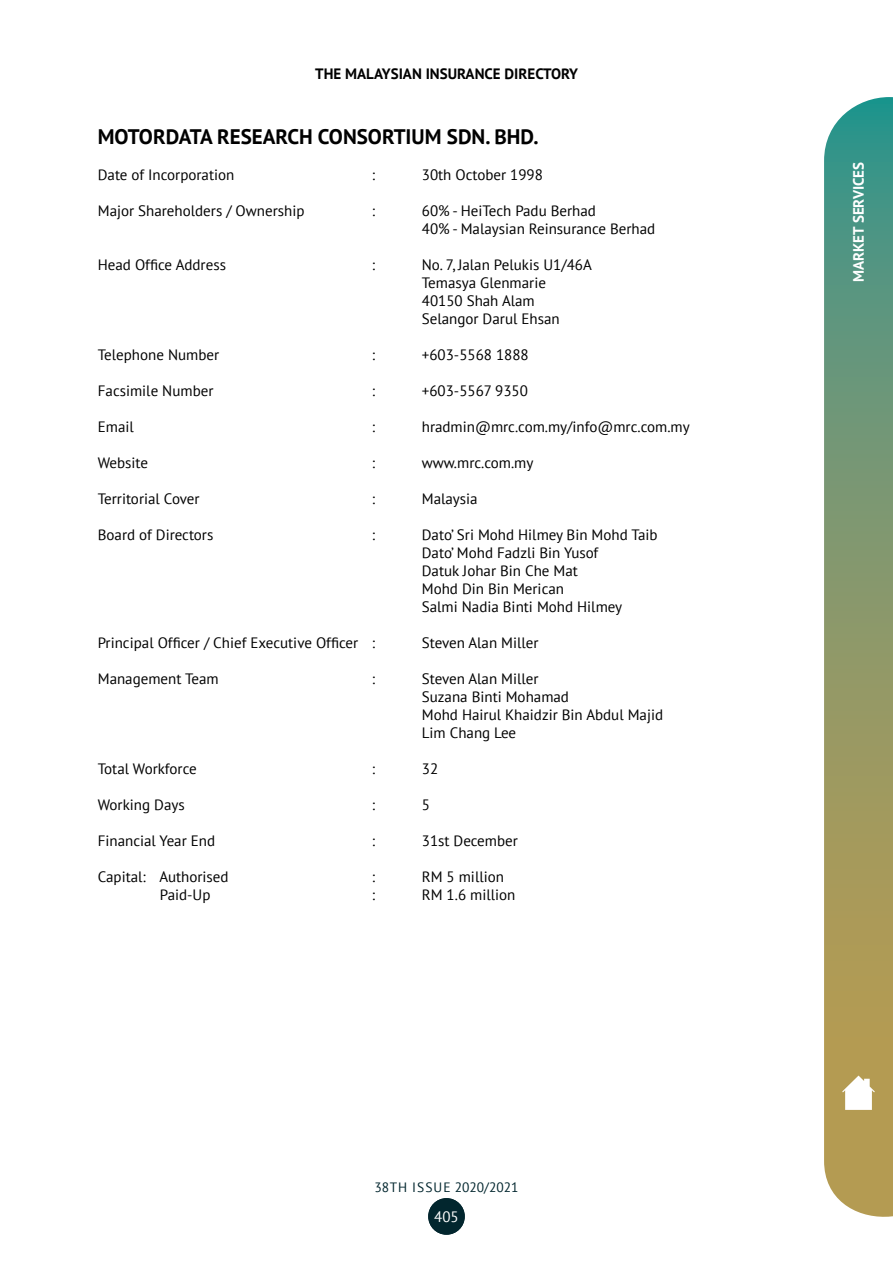
<style>
.page{position:relative;width:893px;height:1263px;background:#fff}
.page>*{position:absolute;margin:0;border:0;box-sizing:border-box;transform-origin:0 0}
.t1{font:700 21px "PT Sans";color:#000}
.t2{font:15px/18px "PT Sans";color:#000}
.t3{font:700 15px "PT Sans";color:#000}
.t4{font:700 15px "PT Sans";color:#fff}
.t5{font:15px "PT Sans";color:#fff}
.t6{font:13.5px "PT Sans";color:#02262e}
</style>
<div class="page">
<svg style="left:824px;top:97px;width:69px;height:1120px;background:#889a6d"></svg>
<div style="left:428px;top:1198px;width:37px;height:37px;background:#02262e;border-radius:50%"></div>
<svg style="left:842px;top:1075px;width:33px;height:35px"></svg>
<p class="t3" style="left:315px;top:64px;width:264px">THE MALAYSIAN INSURANCE DIRECTORY</p>
<h1 class="t1" style="left:98px;top:123px;width:442px">MOTORDATA RESEARCH CONSORTIUM SDN. BHD.</h1>
<p class="t2" style="left:98px;top:165px;width:138px">Date of Incorporation</p>
<p class="t2" style="left:372px;top:165px;width:5px">:</p>
<p class="t2" style="left:422px;top:165px;width:123px">30th October 1998</p>
<p class="t2" style="left:98px;top:201px;width:208px">Major Shareholders / Ownership</p>
<p class="t2" style="left:372px;top:201px;width:5px">:</p>
<p class="t2" style="left:422px;top:201px;width:235px">60% - HeiTech Padu Berhad<br>40% - Malaysian Reinsurance Berhad</p>
<p class="t2" style="left:98px;top:255px;width:130px">Head Office Address</p>
<p class="t2" style="left:372px;top:255px;width:5px">:</p>
<p class="t2" style="left:422px;top:255px;width:171px">No. 7, Jalan Pelukis U1/46A<br>Temasya Glenmarie<br>40150 Shah Alam<br>Selangor Darul Ehsan</p>
<p class="t2" style="left:98px;top:345px;width:123px">Telephone Number</p>
<p class="t2" style="left:372px;top:345px;width:5px">:</p>
<p class="t2" style="left:422px;top:345px;width:108px">+603-5568 1888</p>
<p class="t2" style="left:98px;top:381px;width:117px">Facsimile Number</p>
<p class="t2" style="left:372px;top:381px;width:5px">:</p>
<p class="t2" style="left:422px;top:381px;width:108px">+603-5567 9350</p>
<p class="t2" style="left:98px;top:417px;width:38px">Email</p>
<p class="t2" style="left:372px;top:417px;width:5px">:</p>
<p class="t2" style="left:422px;top:417px;width:269px">hradmin@mrc.com.my/info@mrc.com.my</p>
<p class="t2" style="left:98px;top:453px;width:52px">Website</p>
<p class="t2" style="left:372px;top:453px;width:5px">:</p>
<p class="t2" style="left:422px;top:453px;width:113px">www.mrc.com.my</p>
<p class="t2" style="left:98px;top:489px;width:103px">Territorial Cover</p>
<p class="t2" style="left:372px;top:489px;width:5px">:</p>
<p class="t2" style="left:422px;top:489px;width:57px">Malaysia</p>
<p class="t2" style="left:98px;top:525px;width:117px">Board of Directors</p>
<p class="t2" style="left:372px;top:525px;width:5px">:</p>
<p class="t2" style="left:422px;top:525px;width:237px">Dato’ Sri Mohd Hilmey Bin Mohd Taib<br>Dato’ Mohd Fadzli Bin Yusof<br>Datuk Johar Bin Che Mat<br>Mohd Din Bin Merican<br>Salmi Nadia Binti Mohd Hilmey</p>
<p class="t2" style="left:98px;top:633px;width:279px">Principal Officer / Chief Executive Officer :</p>
<p class="t2" style="left:422px;top:633px;width:118px">Steven Alan Miller</p>
<p class="t2" style="left:98px;top:669px;width:122px">Management Team</p>
<p class="t2" style="left:372px;top:669px;width:5px">:</p>
<p class="t2" style="left:422px;top:669px;width:243px">Steven Alan Miller<br>Suzana Binti Mohamad<br>Mohd Hairul Khaidzir Bin Abdul Majid<br>Lim Chang Lee</p>
<p class="t2" style="left:98px;top:759px;width:100px">Total Workforce</p>
<p class="t2" style="left:372px;top:759px;width:5px">:</p>
<p class="t2" style="left:422px;top:759px;width:18px">32</p>
<p class="t2" style="left:98px;top:795px;width:88px">Working Days</p>
<p class="t2" style="left:372px;top:795px;width:5px">:</p>
<p class="t2" style="left:422px;top:795px;width:10px">5</p>
<p class="t2" style="left:98px;top:831px;width:119px">Financial Year End</p>
<p class="t2" style="left:372px;top:831px;width:5px">:</p>
<p class="t2" style="left:422px;top:831px;width:98px">31st December</p>
<p class="t2" style="left:98px;top:867px;width:132px">Capital: Authorised</p>
<p class="t2" style="left:372px;top:867px;width:5px">:</p>
<p class="t2" style="left:422px;top:867px;width:84px">RM 5 million</p>
<p class="t2" style="left:160px;top:885px;width:52px">Paid-Up</p>
<p class="t2" style="left:372px;top:885px;width:5px">:</p>
<p class="t2" style="left:422px;top:885px;width:95px">RM 1.6 million</p>
<p class="t6" style="left:374px;top:1179px;width:145px">38TH ISSUE 2020/2021</p>
<p class="t5" style="left:434px;top:1207px;width:26px">405</p>
<p class="t4" style="left:849px;top:282px;width:122px;rotate:-90deg">MARKET SERVICES</p>
</div>
